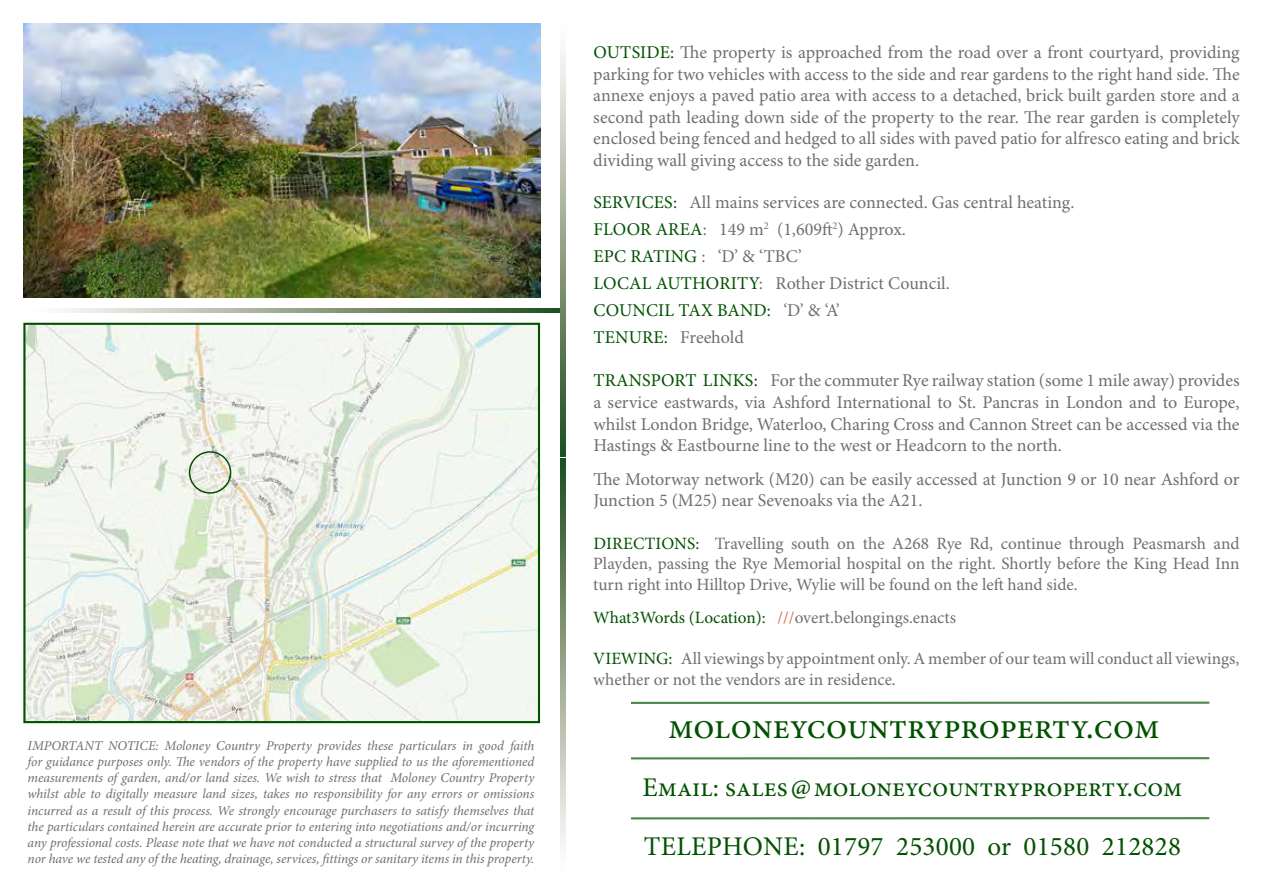
<style>
.page{position:relative;width:1263px;height:893px;background:#fff}
.page>*{position:absolute;margin:0;border:0;box-sizing:border-box;transform-origin:0 0}
.t1{font:36px "Minion Pro";letter-spacing:-.005em;color:#005100}
.t2{font:27px/59.1px "Minion Pro";letter-spacing:.005em;color:#005100}
.t3{font:18px/21.6px "Minion Pro";color:#706f6f;text-align:justify}
.t4{font:17.25px/20.7px "Minion Pro";letter-spacing:-.005em;color:#706f6f;text-align:justify}
.t5{font:italic 13.5px/16.2px "Minion Pro";letter-spacing:-.01em;color:#706f6f;text-align:justify}
.s1{color:#005100}
.s2{color:#dc674c}
</style>
<div class="page">
<img style="left:26px;top:326px;width:511px;height:394px">
<div style="left:23px;top:323px;width:517px;height:400px;border:2px solid #005100"></div>
<svg style="left:63px;top:308px;width:498px;height:5px;background:#8ea086"></svg>
<svg style="left:561px;top:51px;width:4px;height:406px;background:#8da086"></svg>
<svg style="left:561px;top:458px;width:4px;height:390px;background:#8da086"></svg>
<div style="left:189px;top:451px;width:42px;height:43px;border:2px solid #005100;border-radius:50%"></div>
<hr style="left:631px;top:702px;width:578px;height:2px;background:#4d854d">
<hr style="left:631px;top:757px;width:578px;height:2px;background:#4d854d">
<hr style="left:631px;top:817px;width:578px;height:2px;background:#4d854d">
<img style="left:23px;top:23px;width:517px;height:275px">
<p class="t5" style="left:28px;top:737px;width:508px">IMPORTANT NOTICE: Moloney Country Property provides these particulars in good faith for guidance purposes only. The vendors of the property have supplied to us the aforementioned measurements of garden, and/or land sizes. We wish to stress that Moloney Country Property whilst able to digitally measure land sizes, takes no responsibility for any errors or omissions incurred as a result of this process. We strongly encourage purchasers to satisfy themselves that the particulars contained herein are accurate prior to entering into negotiations and/or incurring any professional costs. Please note that we have not conducted a structural survey of the property nor have we tested any of the heating, drainage, services, fittings or sanitary items in this property.</p>
<p class="t3" style="left:593px;top:42px;width:648px"><span class="s1">OUTSIDE:</span> The property is approached from the road over a front courtyard, providing parking for two vehicles with access to the side and rear gardens to the right hand side. The annexe enjoys a paved patio area with access to a detached, brick built garden store and a second path leading down side of the property to the rear. The rear garden is completely enclosed being fenced and hedged to all sides with paved patio for alfresco eating and brick dividing wall giving access to the side garden.</p>
<p class="t3" style="left:593px;top:190px;width:483px;line-height:27px;text-align:left"><span class="s1">SERVICES:</span> All mains services are connected. Gas central heating.<br><span class="s1">FLOOR AREA</span>: 149 m<sup>2</sup> (1,609ft<sup>2</sup>) Approx.<br><span class="s1">EPC RATING</span> : ‘D’ &amp; ‘TBC’<br><span class="s1">LOCAL AUTHORITY</span>: Rother District Council.<br><span class="s1">COUNCIL TAX BAND:</span> ‘D’ &amp; ‘A’<br><span class="s1">TENURE:</span> Freehold</p>
<p class="t3" style="left:593px;top:370px;width:648px"><span class="s1">TRANSPORT LINKS:</span> For the commuter Rye railway station (some 1 mile away) provides a service eastwards, via Ashford International to St. Pancras in London and to Europe, whilst London Bridge, Waterloo, Charing Cross and Cannon Street can be accessed via the Hastings &amp; Eastbourne line to the west or Headcorn to the north.</p>
<p class="t3" style="left:593px;top:469px;width:648px">The Motorway network (M20) can be easily accessed at Junction 9 or 10 near Ashford or<br>Junction 5 (M25) near Sevenoaks via the A21.</p>
<p class="t4" style="left:593px;top:533px;width:648px"><span class="s1">DIRECTIONS:</span> Travelling south on the A268 Rye Rd, continue through Peasmarsh and Playden, passing the Rye Memorial hospital on the right. Shortly before the King Head Inn turn right into Hilltop Drive, Wylie will be found on the left hand side.</p>
<p class="t4" style="left:593px;top:608px;width:364px"><span class="s1">What3Words (Location):</span> <span class="s2">///</span>overt.belongings.enacts</p>
<p class="t4" style="left:593px;top:649px;width:648px"><span class="s1">VIEWING:</span> All viewings by appointment only. A member of our team will conduct all viewings, whether or not the vendors are in residence.</p>
<h1 class="t1" style="left:668px;top:704px;width:493px">moloneycountryproperty.com</h1>
<h2 class="t2" style="left:642px;top:758px;width:541px">Email: sales@moloneycountryproperty.com<br>TELEPHONE: 01797 253000 or 01580 212828</h2>
</div>
